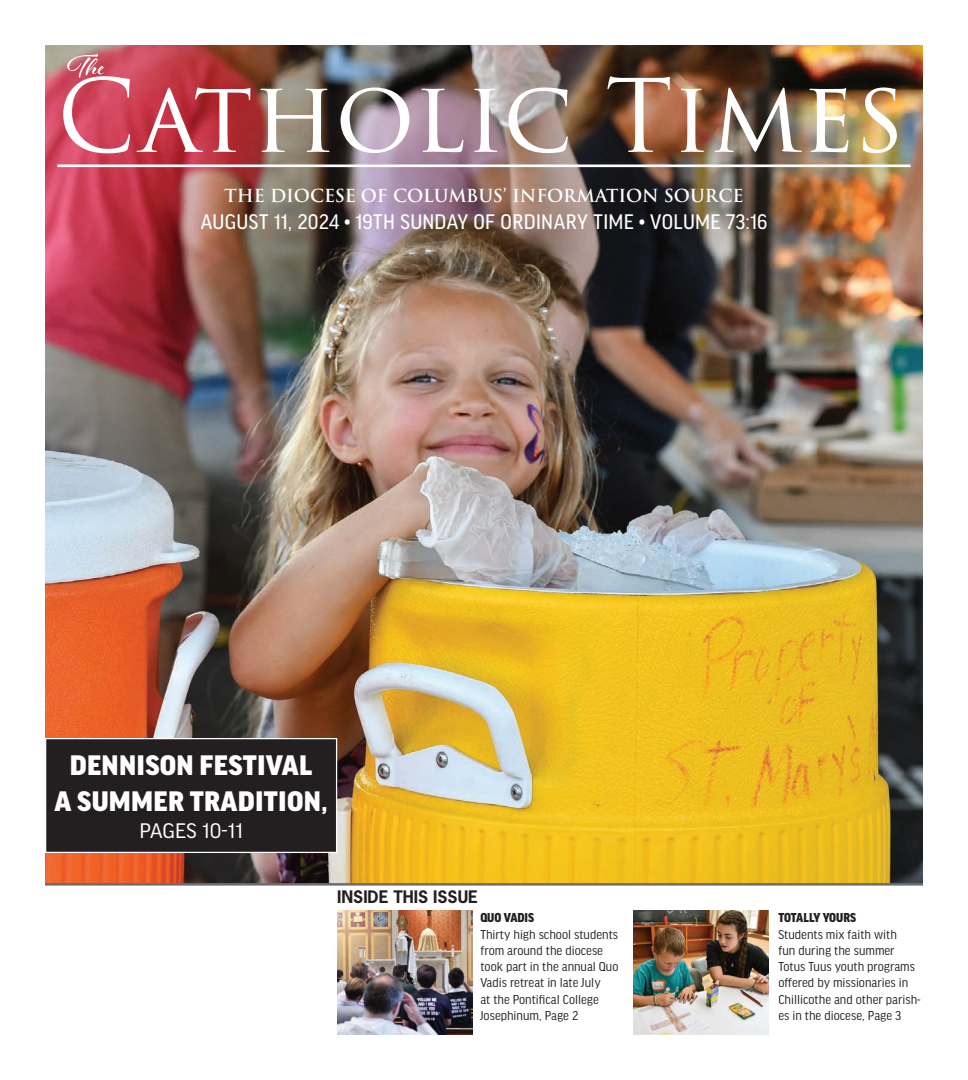
<style>
.page{position:relative;width:968px;height:1080px;background:#fff}
.page>*{position:absolute;margin:0;border:0;box-sizing:border-box;transform-origin:0 0}
.t1{font:900 30px/36px "Good Headline Pro";letter-spacing:.01em;color:#fff;text-align:center}
.t2{font:22.5px "Good Headline Pro Narr News";letter-spacing:.01em;color:#fff}
.t3{font:22.5px "Good Headline Pro";color:#fff}
.t4{font:600 17.5px "Trajan Pro 3";letter-spacing:-.005em;color:#fff}
.t5{font:700 16.25px "News Gothic Std";color:#231f20}
.t6{font:13.75px/16.2px "Good Headline Pro Narr";color:#231f20}
.t7{font:900 13.75px "Good Headline Pro Narr";color:#231f20}
</style>
<div class="page">
<img style="left:45px;top:45px;width:877px;height:838px">
<svg style="left:136px;top:87px;width:114px;height:65px"></svg>
<svg style="left:260px;top:89px;width:69px;height:63px"></svg>
<svg style="left:340px;top:88px;width:69px;height:65px"></svg>
<svg style="left:421px;top:89px;width:42px;height:63px"></svg>
<svg style="left:474px;top:89px;width:23px;height:63px"></svg>
<svg style="left:508px;top:88px;width:59px;height:65px"></svg>
<svg style="left:607px;top:76px;width:63px;height:76px"></svg>
<svg style="left:681px;top:89px;width:23px;height:63px"></svg>
<svg style="left:714px;top:88px;width:88px;height:64px"></svg>
<svg style="left:809px;top:88px;width:39px;height:64px"></svg>
<svg style="left:863px;top:88px;width:33px;height:65px"></svg>
<svg style="left:63px;top:54px;width:67px;height:99px"></svg>
<hr style="left:57px;top:164px;width:853px;height:3px;background:#fff">
<img style="left:633px;top:910px;width:135px;height:125px">
<hr style="left:45px;top:883px;width:877px;height:3px;background:#6c6d70">
<img style="left:337px;top:910px;width:135px;height:125px">
<div style="left:45px;top:737px;width:293px;height:117px;background:#231f20"></div>
<p class="t4" style="left:224px;top:183px;width:520px">THE DIOCESE OF COLUMBUS’ INFORMATION SOURCE</p>
<h2 class="t2" style="left:201px;top:211px;width:568px">AUGUST 11, 2024 • 19TH SUNDAY OF ORDINARY TIME • VOLUME 73:16</h2>
<h1 class="t1" style="left:55px;top:748px;width:275px">DENNISON FESTIVAL<br>A SUMMER TRADITION,</h1>
<h2 class="t3" style="left:139px;top:819px;width:105px">PAGES 10-11</h2>
<p class="t5" style="left:337px;top:886px;width:142px">INSIDE THIS ISSUE</p>
<p class="t7" style="left:480px;top:911px;width:55px">QUO VADIS</p>
<p class="t6" style="left:480px;top:926px;width:139px">Thirty high school students from around the diocese took part in the annual Quo<br>Vadis retreat in late July<br>at the Pontifical College<br>Josephinum, Page 2</p>
<p class="t7" style="left:778px;top:911px;width:79px">TOTALLY YOURS</p>
<p class="t6" style="left:778px;top:926px;width:144px">Students mix faith with<br>fun during the summer<br>Totus Tuus youth programs offered by missionaries in<br>Chillicothe and other parish&shy;es in the diocese, Page 3</p>
</div>
